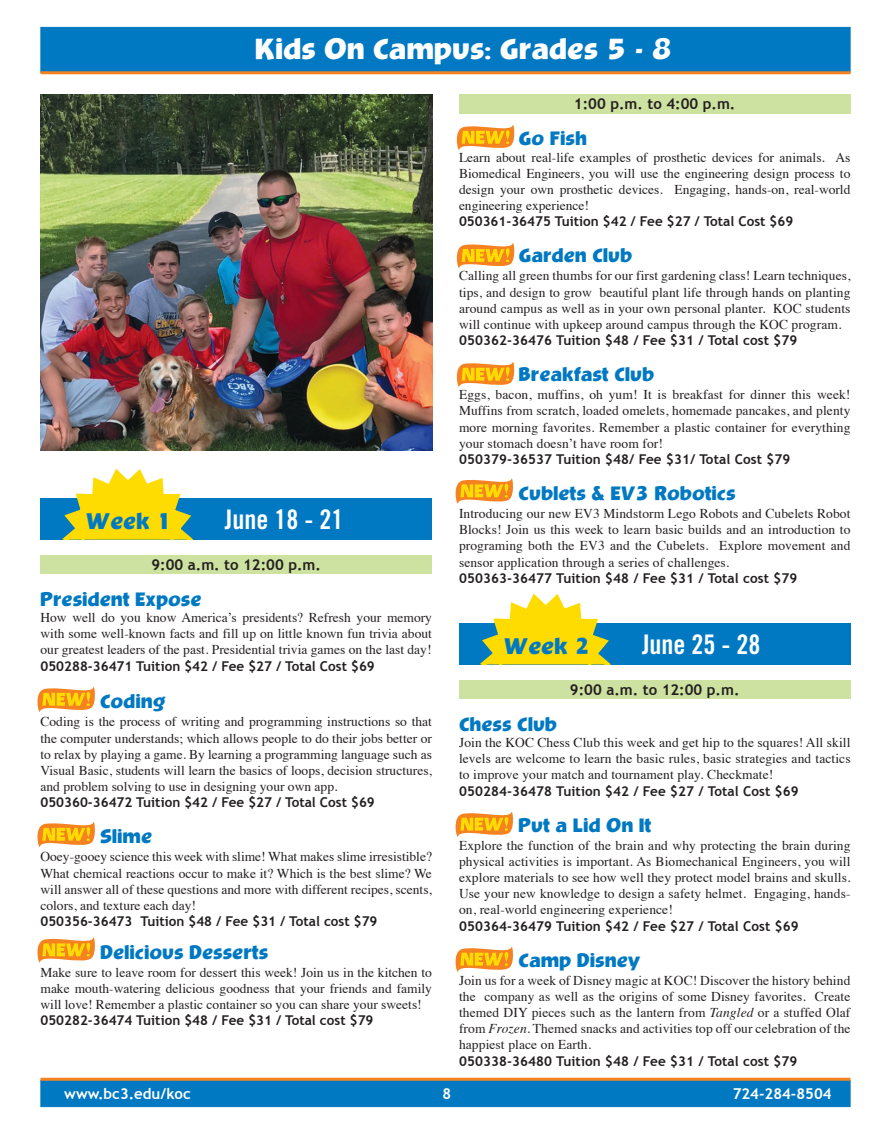
<style>
.page{position:relative;width:891px;height:1134px;background:#fff}
.page>*{position:absolute;margin:0;border:0;box-sizing:border-box;transform-origin:0 0}
.t1{font:700 27px "OPTI Bevis";color:#fff}
.t2{font:27px "Trade Gothic LT Std Bd Cn 20";color:#fff}
.t3{font:700 21px "OPTI Bevis";color:#0079c2}
.t4{font:700 18px "OPTI Bevis";color:#0079c2}
.t5{font:700 15px "Trebuchet MS";color:#231f20}
.t6{font:700 15px "Trebuchet MS";color:#fff}
.t7{font:13.5px/16.2px "Times";letter-spacing:.01em;color:#231f20;text-align:justify}
.t8{font:700 13.5px "Trebuchet MS";color:#231f20}
.s1{font-style:italic}
</style>
<div class="page">
<div style="left:40px;top:27px;width:811px;height:46px;background:#0079c2"></div>
<div style="left:40px;top:1080px;width:811px;height:27px;background:#0079c2"></div>
<hr style="left:40px;top:71px;width:810px;height:3px;background:#f58220">
<hr style="left:40px;top:1078px;width:810px;height:3px;background:#f58220">
<div style="left:459px;top:94px;width:391px;height:20px;background:#cde2a0"></div>
<div style="left:40px;top:555px;width:392px;height:19px;background:#cde2a0"></div>
<div style="left:40px;top:498px;width:392px;height:42px;background:#0079c2"></div>
<svg style="left:62px;top:469px;width:132px;height:71px"></svg>
<div style="left:459px;top:681px;width:391px;height:18px;background:#cde2a0"></div>
<svg style="left:455px;top:946px;width:58px;height:26px"></svg>
<div style="left:459px;top:623px;width:391px;height:41px;background:#0079c2"></div>
<svg style="left:480px;top:594px;width:133px;height:71px"></svg>
<svg style="left:456px;top:125px;width:59px;height:25px"></svg>
<svg style="left:456px;top:243px;width:59px;height:25px"></svg>
<svg style="left:37px;top:687px;width:58px;height:25px"></svg>
<svg style="left:37px;top:822px;width:58px;height:25px"></svg>
<svg style="left:37px;top:937px;width:58px;height:26px"></svg>
<svg style="left:456px;top:362px;width:59px;height:25px"></svg>
<svg style="left:455px;top:811px;width:58px;height:26px"></svg>
<svg style="left:455px;top:478px;width:58px;height:26px"></svg>
<img style="left:40px;top:94px;width:392px;height:357px">
<h1 class="t1" style="left:255px;top:30px;width:418px">Kids On Campus: Grades 5 - 8</h1>
<h2 class="t3" style="left:86px;top:507px;width:87px">Week 1</h2>
<h1 class="t2" style="left:225px;top:503px;width:120px">June 18 - 21</h1>
<p class="t5" style="left:151px;top:555px;width:171px">9:00 a.m. to 12:00 p.m.</p>
<h3 class="t4" style="left:40px;top:587px;width:162px">President Expose</h3>
<p class="t7" style="left:40px;top:608px;width:393px">How well do you know America’s presidents? Refresh your memory with some well-known facts and fill up on little known fun trivia about our greatest leaders of the past. Presidential trivia games on the last day!</p>
<p class="t8" style="left:40px;top:657px;width:336px">050288-36471 Tuition $42 / Fee $27 / Total Cost $69</p>
<h3 class="t4" style="left:100px;top:690px;width:67px">Coding</h3>
<p class="t7" style="left:40px;top:713px;width:393px">Coding is the process of writing and programming instructions so that the computer understands; which allows people to do their jobs better or to relax by playing a game. By learning a programming language such as Visual Basic, students will learn the basics of loops, decision structures, and problem solving to use in designing your own app.</p>
<p class="t8" style="left:40px;top:794px;width:336px">050360-36472 Tuition $42 / Fee $27 / Total Cost $69</p>
<h3 class="t4" style="left:100px;top:825px;width:54px">Slime</h3>
<p class="t7" style="left:40px;top:848px;width:393px">Ooey-gooey science this week with slime! What makes slime irresistible?<br>What chemical reactions occur to make it? Which is the best slime? We will answer all of these questions and more with different recipes, scents, colors, and texture each day!</p>
<p class="t8" style="left:40px;top:913px;width:339px">050356-36473 Tuition $48 / Fee $31 / Total cost $79</p>
<h3 class="t4" style="left:100px;top:940px;width:170px">Delicious Desserts</h3>
<p class="t7" style="left:40px;top:963px;width:393px">Make sure to leave room for dessert this week! Join us in the kitchen to make mouth-watering delicious goodness that your friends and family will love! Remember a plastic container so you can share your sweets!</p>
<p class="t8" style="left:40px;top:1012px;width:335px">050282-36474 Tuition $48 / Fee $31 / Total cost $79</p>
<p class="t5" style="left:574px;top:95px;width:163px">1:00 p.m. to 4:00 p.m.</p>
<h3 class="t4" style="left:519px;top:127px;width:70px">Go Fish</h3>
<p class="t7" style="left:459px;top:148px;width:393px">Learn about real-life examples of prosthetic devices for animals. As Biomedical Engineers, you will use the engineering design process to design your own prosthetic devices. Engaging, hands-on, real-world engineering experience!</p>
<p class="t8" style="left:459px;top:213px;width:336px">050361-36475 Tuition $42 / Fee $27 / Total Cost $69</p>
<h3 class="t4" style="left:519px;top:244px;width:115px">Garden Club</h3>
<p class="t7" style="left:459px;top:267px;width:393px">Calling all green thumbs for our first gardening class! Learn techniques, tips, and design to grow beautiful plant life through hands on planting around campus as well as in your own personal planter. KOC students will continue with upkeep around campus through the KOC program.</p>
<p class="t8" style="left:459px;top:332px;width:340px">050362-36476 Tuition $48 / Fee $31 / Total cost $79</p>
<h3 class="t4" style="left:519px;top:362px;width:137px">Breakfast Club</h3>
<p class="t7" style="left:459px;top:385px;width:393px">Eggs, bacon, muffins, oh yum! It is breakfast for dinner this week!<br>Muffins from scratch, loaded omelets, homemade pancakes, and plenty more morning favorites. Remember a plastic container for everything your stomach doesn’t have room for!</p>
<p class="t8" style="left:459px;top:451px;width:333px">050379-36537 Tuition $48/ Fee $31/ Total Cost $79</p>
<h3 class="t4" style="left:519px;top:481px;width:219px">Cublets &amp; EV3 Robotics</h3>
<p class="t7" style="left:459px;top:504px;width:393px">Introducing our new EV3 Mindstorm Lego Robots and Cubelets Robot Blocks! Join us this week to learn basic builds and an introduction to programing both the EV3 and the Cubelets. Explore movement and sensor application through a series of challenges.</p>
<p class="t8" style="left:459px;top:570px;width:340px">050363-36477 Tuition $48 / Fee $31 / Total cost $79</p>
<h2 class="t3" style="left:504px;top:632px;width:87px">Week 2</h2>
<h1 class="t2" style="left:642px;top:628px;width:120px">June 25 - 28</h1>
<p class="t5" style="left:570px;top:680px;width:171px">9:00 a.m. to 12:00 p.m.</p>
<h3 class="t4" style="left:459px;top:712px;width:100px">Chess Club</h3>
<p class="t7" style="left:459px;top:733px;width:393px">Join the KOC Chess Club this week and get hip to the squares! All skill levels are welcome to learn the basic rules, basic strategies and tactics to improve your match and tournament play. Checkmate!</p>
<p class="t8" style="left:459px;top:782px;width:341px">050284-36478 Tuition $42 / Fee $27 / Total Cost $69</p>
<h3 class="t4" style="left:519px;top:813px;width:134px">Put a Lid On It</h3>
<p class="t7" style="left:459px;top:836px;width:393px">Explore the function of the brain and why protecting the brain during physical activities is important. As Biomechanical Engineers, you will explore materials to see how well they protect model brains and skulls.<br>Use your new knowledge to design a safety helmet. Engaging, hands&shy;on, real-world engineering experience!</p>
<p class="t8" style="left:459px;top:917px;width:341px">050364-36479 Tuition $42 / Fee $27 / Total Cost $69</p>
<h3 class="t4" style="left:519px;top:948px;width:124px">Camp Disney</h3>
<p class="t7" style="left:459px;top:971px;width:393px">Join us for a week of Disney magic at KOC! Discover the history behind the company as well as the origins of some Disney favorites. Create themed DIY pieces such as the lantern from <span class="s1">Tangled</span> or a stuffed Olaf from <span class="s1">Frozen</span>. Themed snacks and activities top off our celebration of the happiest place on Earth.</p>
<p class="t8" style="left:459px;top:1052px;width:340px">050338-36480 Tuition $48 / Fee $31 / Total cost $79</p>
<p class="t6" style="left:64px;top:1084px;width:128px">www.bc3.edu/koc</p>
<p class="t6" style="left:442px;top:1084px;width:10px">8</p>
<p class="t6" style="left:733px;top:1084px;width:100px">724-284-8504</p>
</div>
